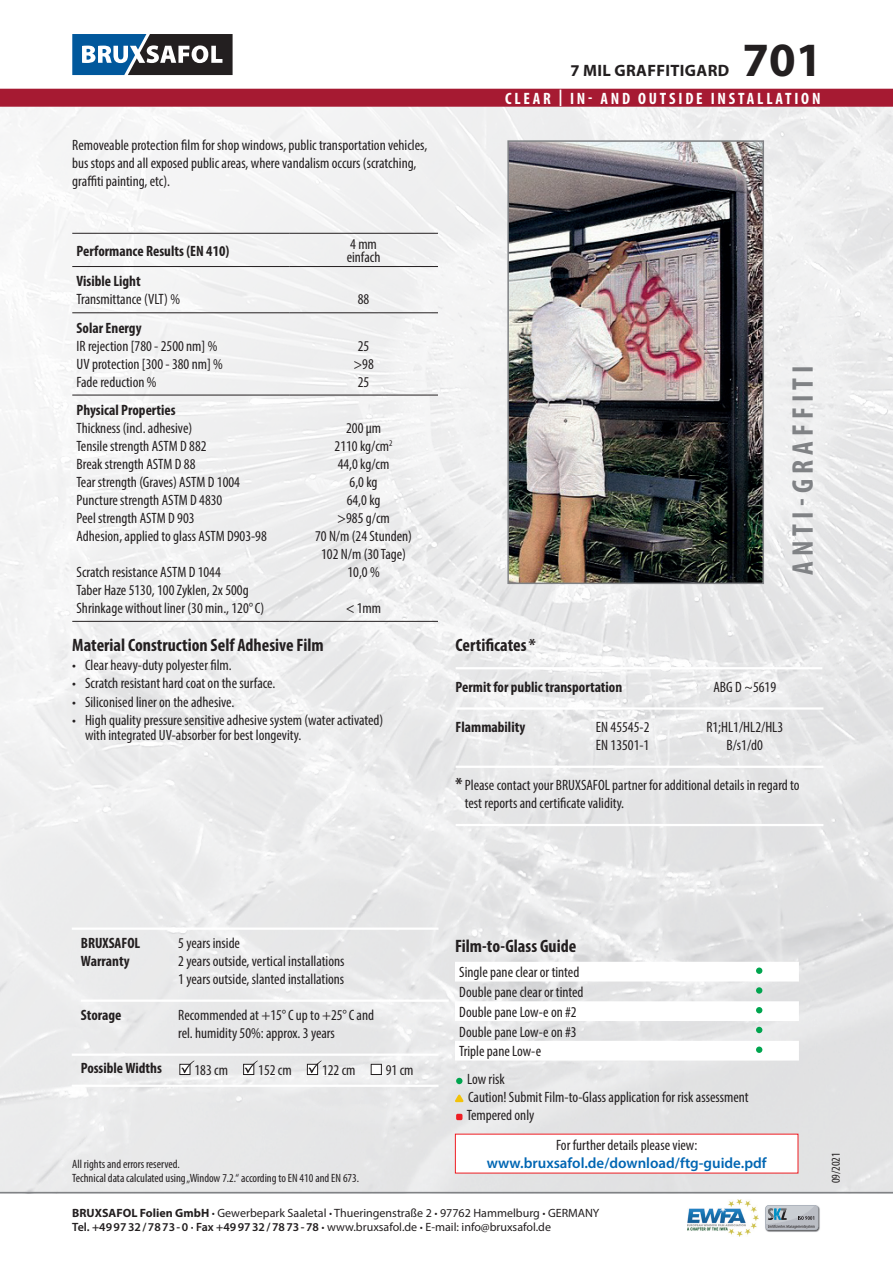
<style>
.page{position:relative;width:893px;height:1263px;background:#fff}
.page>*{position:absolute;margin:0;border:0;box-sizing:border-box;transform-origin:0 0}
.t1{font:700 48px "Myriad Pro";color:#231f20}
.t2{font:700 condensed 30px "Myriad Pro";letter-spacing:.17em;color:#808285}
.t3{font:700 condensed 18px "Myriad Pro";color:#231f20}
.t4{font:700 condensed 16.5px "Myriad Pro";letter-spacing:.17em;color:#fff}
.t5{font:700 16.5px "Myriad Pro";letter-spacing:.02em;color:#231f20}
.t6{font:condensed 15px/18px "Myriad Pro";color:#231f20}
.t7{font:700 condensed 15px "Myriad Pro";color:#231f20}
.t8{font:600 15px "Myriad Pro";color:#0166b3}
.t9{font:12px/14.4px "Myriad Pro";color:#231f20}
.t10{font:condensed 12px/14.4px "Myriad Pro";color:#231f20}
.s1{font-weight:700;font-size:18px}
.s2{font-weight:700}
.s3{font-weight:600}
</style>
<div class="page">
<div style="left:0;top:91px;width:893px;height:1102px;background:linear-gradient(to bottom,#f5f5f5,#e5e5e6)"></div>
<hr style="left:0;top:1192px;width:893px;height:1px;background:#808285">
<img style="left:687px;top:1199px;width:71px;height:37px">
<img style="left:766px;top:1206px;width:54px;height:26px">
<svg style="left:765px;top:1205px;width:53px;height:25px"></svg>
<div style="left:0;top:89px;width:893px;height:18px;background:#a61a32"></div>
<svg style="left:72px;top:34px;width:161px;height:41px"></svg>
<div style="left:455px;top:1134px;width:343px;height:39px;background:#fff"></div>
<svg style="left:455px;top:962px;width:344px;height:98px"></svg>
<div style="left:756px;top:1046px;width:6px;height:7px;background:#00a54f;border-radius:50%"></div>
<svg style="left:456px;top:1078px;width:6px;height:6px"></svg>
<svg style="left:455px;top:1094px;width:9px;height:8px"></svg>
<svg style="left:456px;top:1114px;width:6px;height:6px"></svg>
<hr style="left:456px;top:667px;width:366px;height:2px;background:#fff">
<hr style="left:456px;top:707px;width:367px;height:3px;background:#fff">
<hr style="left:456px;top:766px;width:367px;height:2px;background:#fff">
<hr style="left:456px;top:824px;width:367px;height:2px;background:#fff">
<hr style="left:72px;top:927px;width:366px;height:3px;background:#fff">
<hr style="left:81px;top:999px;width:368px;height:3px;background:#fff">
<hr style="left:72px;top:1053px;width:366px;height:3px;background:#fff">
<div style="left:179px;top:1064px;width:11px;height:11px;border:1px solid #231f20"></div>
<div style="left:243px;top:1064px;width:11px;height:11px;border:1px solid #231f20"></div>
<div style="left:307px;top:1064px;width:11px;height:11px;border:1px solid #231f20"></div>
<div style="left:371px;top:1064px;width:10px;height:10px;background:#fff"></div>
<div style="left:371px;top:1064px;width:11px;height:11px;border:1px solid #231f20"></div>
<hr style="left:72px;top:1085px;width:366px;height:2px;background:#fff">
<svg style="left:181px;top:1060px;width:13px;height:13px"></svg>
<svg style="left:244px;top:1060px;width:14px;height:13px"></svg>
<svg style="left:308px;top:1060px;width:14px;height:13px"></svg>
<hr style="left:72px;top:233px;width:217px;height:1px;background:#231f20">
<hr style="left:289px;top:233px;width:149px;height:1px;background:#231f20">
<hr style="left:72px;top:266px;width:217px;height:1px;background:#231f20">
<hr style="left:289px;top:266px;width:149px;height:1px;background:#231f20">
<hr style="left:72px;top:313px;width:217px;height:1px;background:#231f20">
<hr style="left:289px;top:313px;width:149px;height:1px;background:#231f20">
<hr style="left:72px;top:395px;width:217px;height:1px;background:#231f20">
<hr style="left:289px;top:395px;width:149px;height:1px;background:#231f20">
<hr style="left:72px;top:621px;width:217px;height:1px;background:#231f20">
<hr style="left:289px;top:621px;width:149px;height:1px;background:#231f20">
<img style="left:510px;top:143px;width:251px;height:438px">
<div style="left:507px;top:140px;width:257px;height:444px;border:2px solid #808285"></div>
<p class="t5" style="left:570px;top:60px;width:160px">7 MIL GRAFFITIGARD</p>
<h1 class="t1" style="left:742px;top:29px;width:81px">701</h1>
<p class="t6" style="left:72px;top:136px;width:356px">Removeable protection film for shop windows, public transportation vehicles, bus stops and all exposed public areas, where vandalism occurs (scratching, graffiti painting, etc).</p>
<p class="t7" style="left:77px;top:241px;width:154px">Performance Results (EN 410)</p>
<p class="t6" style="left:347px;top:237px;width:35px;line-height:13.5px">4 mm einfach</p>
<p class="t7" style="left:77px;top:272px;width:66px">Visible Light</p>
<p class="t6" style="left:77px;top:290px;width:105px">Transmittance (VLT) %</p>
<p class="t6" style="left:358px;top:290px;width:13px">88</p>
<p class="t7" style="left:77px;top:318px;width:66px">Solar Energy</p>
<p class="t6" style="left:77px;top:336px;width:148px">IR rejection [780 - 2500 nm] %<br>UV protection [300 - 380 nm] %<br>Fade reduction %</p>
<p class="t6" style="left:353px;top:336px;width:22px">25 &gt;98<br>25</p>
<p class="t7" style="left:77px;top:400px;width:101px">Physical Properties</p>
<p class="t6" style="left:77px;top:419px;width:192px">Thickness (incl. adhesive)<br>Tensile strength ASTM D 882<br>Break strength ASTM D 88<br>Tear strength (Graves) ASTM D 1004<br>Puncture strength ASTM D 4830<br>Peel strength ASTM D 903<br>Adhesion, applied to glass ASTM D903-98</p>
<p class="t6" style="left:77px;top:563px;width:189px">Scratch resistance ASTM D 1044<br>Taber Haze 5130, 100 Zyklen, 2x 500g<br>Shrinkage without liner (30 min., 120°C)</p>
<p class="t6" style="left:315px;top:419px;width:98px;text-align:center">200 µm<br>2110 kg/cm<sup>2<br></sup>44,0 kg/cm<br>6,0 kg<br>64,0 kg<br>&gt;985 g/cm<br>70 N/m (24 Stunden)<br>102 N/m (30 Tage)<br>10,0 %</p>
<p class="t6" style="left:346px;top:599px;width:37px">&lt;1mm</p>
<p class="t3" style="left:72px;top:634px;width:253px">Material Construction Self Adhesive Film</p>
<p class="t6" style="left:72px;top:656px;width:161px">• Clear heavy-duty polyester film.</p>
<p class="t6" style="left:72px;top:674px;width:205px">• Scratch resistant hard coat on the surface.</p>
<p class="t6" style="left:72px;top:693px;width:164px">• Siliconised liner on the adhesive.</p>
<p class="t6" style="left:85px;top:713px;width:300px;line-height:14.2px;text-indent:-13px">• High quality pressure sensitive adhesive system (water activated) with integrated UV-absorber for best longevity.</p>
<p class="t4" style="left:505px;top:88px;width:317px">CLEAR | IN- AND OUTSIDE INSTALLATION</p>
<h2 class="t2" style="left:784px;top:575px;width:211px;rotate:-90deg">ANTI-GRAFFITI</h2>
<p class="t3" style="left:456px;top:634px;width:82px">Certificates*</p>
<p class="t7" style="left:456px;top:677px;width:168px">Permit for public transportation</p>
<p class="t6" style="left:713px;top:677px;width:64px">ABG D ~5619</p>
<p class="t7" style="left:456px;top:717px;width:71px">Flammability</p>
<p class="t6" style="left:596px;top:718px;width:55px">EN 45545-2</p>
<p class="t6" style="left:706px;top:718px;width:78px">R1;HL1/HL2/HL3</p>
<p class="t6" style="left:596px;top:736px;width:55px">EN 13501-1</p>
<p class="t6" style="left:726px;top:736px;width:38px">B/s1/d0</p>
<p class="t6" style="left:465px;top:776px;width:336px;text-indent:-9px"><span class="s1">*</span> Please contact your BRUXSAFOL partner for additional details in regard to test reports and certificate validity.</p>
<p class="t7" style="left:81px;top:933px;width:61px">BRUXSAFOL</p>
<p class="t6" style="left:178px;top:934px;width:63px">5 years inside</p>
<p class="t7" style="left:81px;top:951px;width:50px">Warranty</p>
<p class="t6" style="left:178px;top:952px;width:168px">2 years outside, vertical installations<br>1 years outside, slanted installations</p>
<p class="t7" style="left:81px;top:1005px;width:42px">Storage</p>
<p class="t6" style="left:178px;top:1006px;width:197px">Recommended at +15°C up to +25°C and rel. humidity 50%: approx. 3 years</p>
<p class="t7" style="left:81px;top:1059px;width:83px">Possible Widths</p>
<p class="t6" style="left:194px;top:1061px;width:35px">183 cm</p>
<p class="t6" style="left:258px;top:1061px;width:35px">152 cm</p>
<p class="t6" style="left:322px;top:1061px;width:35px">122 cm</p>
<p class="t6" style="left:386px;top:1061px;width:29px">91 cm</p>
<p class="t3" style="left:455px;top:934px;width:123px">Film-to-Glass Guide</p>
<p class="t6" style="left:459px;top:962px;width:126px;line-height:19.8px">Single pane clear or tinted<br>Double pane clear or tinted<br>Double pane Low-e on #2<br>Double pane Low-e on #3<br>Triple pane Low-e</p>
<p class="t6" style="left:467px;top:1070px;width:284px">Low risk<br>Caution! Submit Film-to-Glass application for risk assessment<br>Tempered only</p>
<p class="t6" style="left:556px;top:1136px;width:143px">For further details please view:</p>
<p class="t8" style="left:487px;top:1153px;width:281px">www.bruxsafol.de/download/ftg-guide.pdf</p>
<p class="t10" style="left:72px;top:1157px;width:288px">All rights and errors reserved.<br>Technical data calculated using „Window 7.2.“ according to EN 410 and EN 673.</p>
<p class="t10" style="left:829px;top:1183px;width:33px;rotate:-90deg">09/2021</p>
<p class="t9" style="left:72px;top:1205px;width:529px"><span class="s2">BRUXSAFOL Folien GmbH ·</span> Gewerbepark Saaletal <span class="s2">·</span> Thueringenstraße 2 <span class="s2">·</span> 97762 Hammelburg <span class="s2">·</span> GERMANY<br><span class="s3">Tel. +499732/7873-0 · Fax +499732/7873-78</span> <span class="s2">·</span> www.bruxsafol.de <span class="s2">·</span> E-mail: info@bruxsafol.de</p>
</div>
